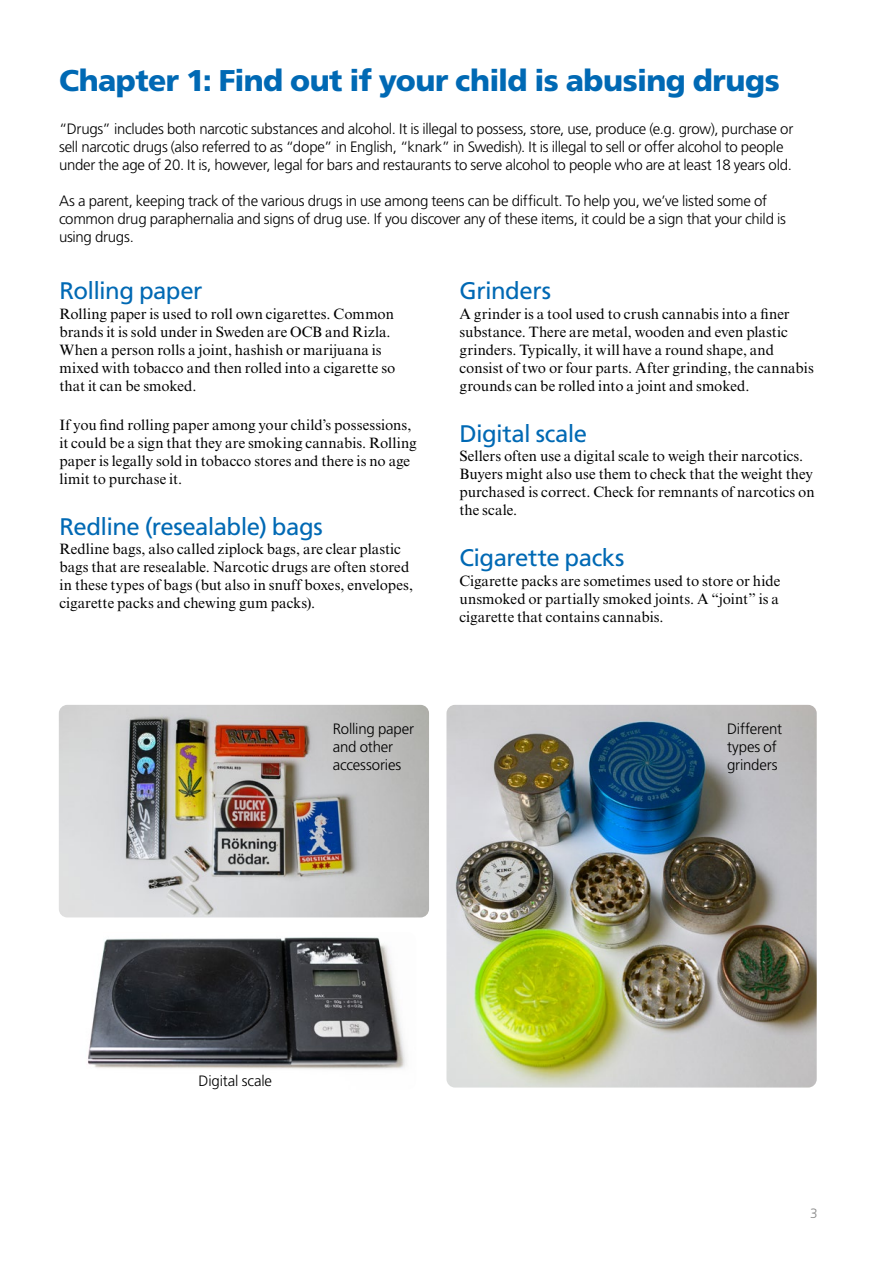
<style>
.page{position:relative;width:893px;height:1263px;background:#fff}
.page>*{position:absolute;margin:0;border:0;box-sizing:border-box;transform-origin:0 0}
.H1_Rubriknivå_2{font:900 30px "Hqhsdd Frutiger LT Std";letter-spacing:-.02em;color:#0069b4}
.H2_Rubriknivå_3{font:24px "Xgbjvv Frutiger LT Std";letter-spacing:-.025em;color:#0069b4}
.P_Brödtext{font:15px/18px "Mjhprj Times New Roman MT Std";letter-spacing:.005em;color:#000}
.P_Brödtext__-_Ingres{font:300 15px/18px "Llgbtf Frutiger LT Std";letter-spacing:-.015em;color:#000}
.t1{font:300 13.5px "Llgbtf Frutiger LT Std";color:#878787}
</style>
<div class="page">
<img style="left:59px;top:705px;width:370px;height:212px">
<img style="left:446px;top:705px;width:371px;height:382px">
<img style="left:88px;top:937px;width:318px;height:132px">
<h1 class="H1_Rubriknivå_2" style="left:59px;top:62px;width:722px">Chapter 1: Find out if your child is abusing drugs</h1>
<p class="P_Brödtext__-_Ingres" style="left:59px;top:120px;width:736px">“Drugs” includes both narcotic substances and alcohol. It is illegal to possess, store, use, produce (e.g. grow), purchase or sell narcotic drugs (also referred to as “dope” in English, “knark” in Swedish). It is illegal to sell or offer alcohol to people under the age of 20. It is, however, legal for bars and restaurants to serve alcohol to people who are at least 18 years old.</p>
<p class="P_Brödtext__-_Ingres" style="left:59px;top:192px;width:728px">As a parent, keeping track of the various drugs in use among teens can be difficult. To help you, we’ve listed some of common drug paraphernalia and signs of drug use. If you discover any of these items, it could be a sign that your child is using drugs.</p>
<h2 class="H2_Rubriknivå_3" style="left:60px;top:277px;width:145px">Rolling paper</h2>
<p class="P_Brödtext" style="left:60px;top:305px;width:337px">Rolling paper is used to roll own cigarettes. Common brands it is sold under in Sweden are OCB and Rizla.<br>When a person rolls a joint, hashish or marijuana is mixed with tobacco and then rolled into a cigarette so that it can be smoked.</p>
<p class="P_Brödtext" style="left:60px;top:416px;width:359px">If you find rolling paper among your child’s possessions, it could be a sign that they are smoking cannabis. Rolling paper is legally sold in tobacco stores and there is no age limit to purchase it.</p>
<h2 class="H2_Rubriknivå_3" style="left:60px;top:512px;width:265px">Redline (resealable) bags</h2>
<p class="P_Brödtext" style="left:60px;top:540px;width:355px">Redline bags, also called ziplock bags, are clear plastic bags that are resealable. Narcotic drugs are often stored in these types of bags (but also in snuff boxes, envelopes, cigarette packs and chewing gum packs).</p>
<h2 class="H2_Rubriknivå_3" style="left:459px;top:277px;width:93px">Grinders</h2>
<p class="P_Brödtext" style="left:459px;top:305px;width:356px">A grinder is a tool used to crush cannabis into a finer substance. There are metal, wooden and even plastic grinders. Typically, it will have a round shape, and consist of two or four parts. After grinding, the cannabis grounds can be rolled into a joint and smoked.</p>
<h2 class="H2_Rubriknivå_3" style="left:459px;top:419px;width:129px">Digital scale</h2>
<p class="P_Brödtext" style="left:459px;top:447px;width:357px">Sellers often use a digital scale to weigh their narcotics.<br>Buyers might also use them to check that the weight they purchased is correct. Check for remnants of narcotics on the scale.</p>
<h2 class="H2_Rubriknivå_3" style="left:459px;top:544px;width:166px">Cigarette packs</h2>
<p class="P_Brödtext" style="left:459px;top:572px;width:322px;text-align:justify">Cigarette packs are sometimes used to store or hide unsmoked or partially smoked joints. A “joint” is a cigarette that contains cannabis.</p>
<p class="P_Brödtext__-_Ingres" style="left:333px;top:720px;width:83px">Rolling paper and other accessories</p>
<p class="P_Brödtext__-_Ingres" style="left:727px;top:720px;width:57px">Different types of grinders</p>
<p class="P_Brödtext__-_Ingres" style="left:199px;top:1072px;width:75px">Digital scale</p>
<p class="t1" style="left:810px;top:1205px;width:9px">3</p>
</div>
